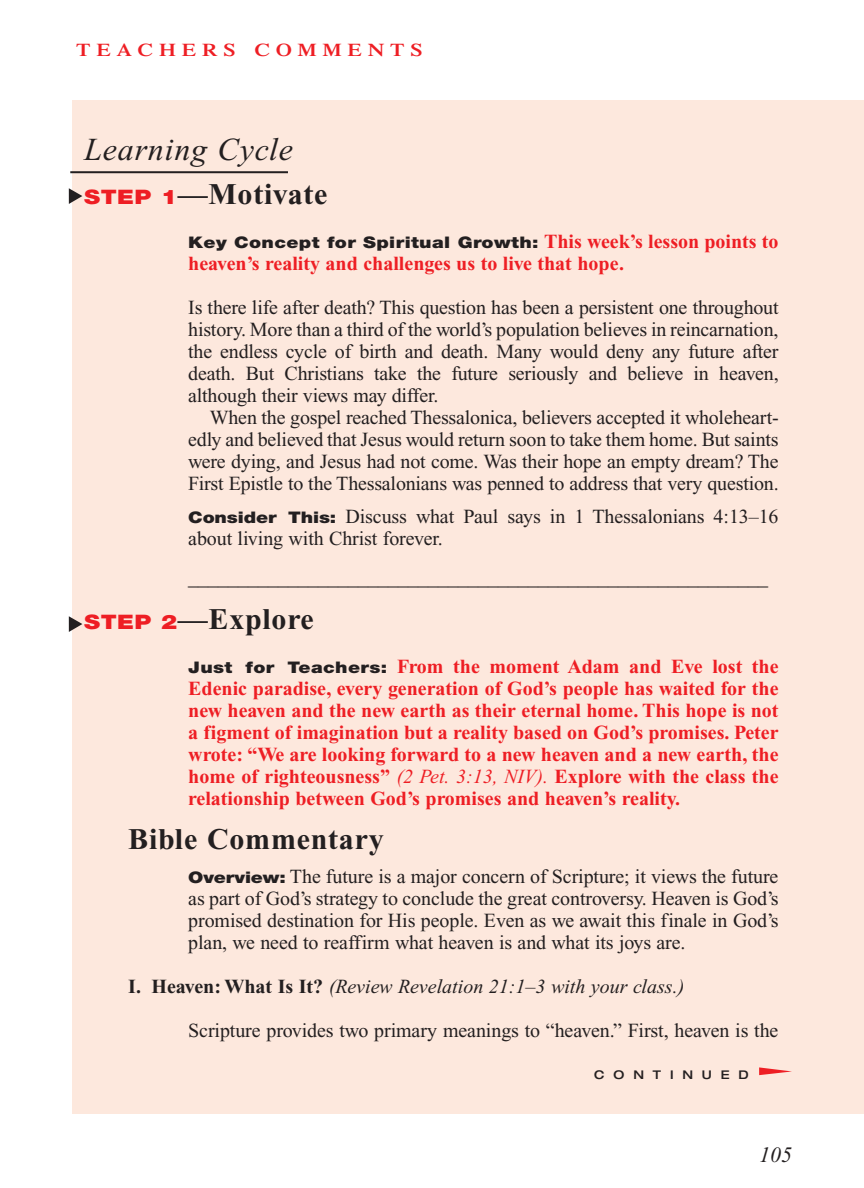
<style>
.page{position:relative;width:864px;height:1188px;background:#fff}
.page>*{position:absolute;margin:0;border:0;box-sizing:border-box;transform-origin:0 0}
.t1{font:italic 32px "Times New Roman";letter-spacing:.025em;color:#231f20}
.t2{font:700 30px "Times New Roman";letter-spacing:.025em;color:#231f20}
.t3{font:italic 22px "Times New Roman";color:#231f20}
.t4{font:20px/22px "Times New Roman";letter-spacing:-.005em;color:#231f20;text-align:justify}
.t5{font:700 20px/22px "Times New Roman";color:#ee1e24;text-align:justify}
.t6{font:italic 20px "Times New Roman";color:#231f20}
.t7{font:600 18px "Times";letter-spacing:.265em;color:#ee1e24;scale:1.2 1}
.t8{font:900 16px "Helvetica Neue";letter-spacing:.02em;color:#231f20;scale:1.2 1}
.t9{font:500 expanded 12px "Helvetica Neue";letter-spacing:.74em;color:#231f20}
.s1{font-family:"Helvetica Neue";font-weight:900;font-size:20px;color:#ee1e24}
.s2{font-family:"Times New Roman";font-weight:700;font-size:20px;color:#ee1e24}
.s3{font-family:"Helvetica Neue";font-weight:900;font-size:16px}
.s4{font-family:"Helvetica Neue";font-weight:900;font-size:16px;color:#231f20}
.s5{font-weight:400;font-style:italic}
.s6{font-weight:700;font-style:normal}
</style>
<div class="page">
<div style="left:73px;top:100px;width:791px;height:1013px;background:#fde8dd"></div>
<svg style="left:759px;top:1067px;width:33px;height:8px"></svg>
<hr style="left:70px;top:171px;width:218px;height:2px;background:#231f20">
<svg style="left:69px;top:188px;width:13px;height:16px"></svg>
<svg style="left:69px;top:616px;width:13px;height:16px"></svg>
<p class="t7" style="left:76px;top:44px;width:290px">TEACHERS COMMENTS</p>
<h1 class="t1" style="left:84px;top:138px;width:210px">Learning Cycle</h1>
<h2 class="t2" style="left:84px;top:184px;width:245px"><span class="s1">STEP 1</span>—Motivate</h2>
<p class="t8" style="left:188px;top:236px;width:493px">Key Concept for Spiritual Growth: <span class="s2">This week’s lesson points to</span></p>
<p class="t5" style="left:188px;top:254px;width:437px">heaven’s reality and challenges us to live that hope.</p>
<p class="t4" style="left:188px;top:298px;width:592px">Is there life after death? This question has been a persistent one throughout history. More than a third of the world’s population believes in reincarnation, the endless cycle of birth and death. Many would deny any future after death. But Christians take the future seriously and believe in heaven, although their views may differ.</p>
<p class="t4" style="left:188px;top:408px;width:592px;text-indent:22px">When the gospel reached Thessalonica, believers accepted it wholeheart&shy;edly and believed that Jesus would return soon to take them home. But saints were dying, and Jesus had not come. Was their hope an empty dream? The First Epistle to the Thessalonians was penned to address that very question.</p>
<p class="t4" style="left:188px;top:508px;width:592px"><span class="s3">Consider This:</span> Discuss what Paul says in 1 Thessalonians 4:13–16 about living with Christ forever.</p>
<p class="t4" style="left:188px;top:569px;width:582px">__________________________________________________________</p>
<h2 class="t2" style="left:84px;top:609px;width:231px"><span class="s1">STEP 2</span>—Explore</h2>
<p class="t5" style="left:188px;top:658px;width:592px"><span class="s4">Just for Teachers:</span> From the moment Adam and Eve lost the Edenic paradise, every generation of God’s people has waited for the new heaven and the new earth as their eternal home. This hope is not a figment of imagination but a reality based on God’s promises. Peter wrote: “We are looking forward to a new heaven and a new earth, the home of righteousness” <span class="s5">(2 Pet. 3:13, NIV).</span> Explore with the class the relationship between God’s promises and heaven’s reality.</p>
<h2 class="t2" style="left:128px;top:829px;width:257px">Bible Commentary</h2>
<p class="t4" style="left:188px;top:867px;width:592px"><span class="s3">Overview:</span> The future is a major concern of Scripture; it views the future as part of God’s strategy to conclude the great controversy. Heaven is God’s promised destination for His people. Even as we await this finale in God’s plan, we need to reaffirm what heaven is and what its joys are.</p>
<p class="t6" style="left:128px;top:979px;width:558px"><span class="s6">I. Heaven: What Is It?</span> (Review Revelation 21:1–3 with your class.)</p>
<p class="t4" style="left:188px;top:1021px;width:592px">Scripture provides two primary meanings to “heaven.” First, heaven is the</p>
<p class="t9" style="left:594px;top:1070px;width:156px">CONTINUED</p>
<p class="t3" style="left:759px;top:1146px;width:34px">105</p>
</div>
